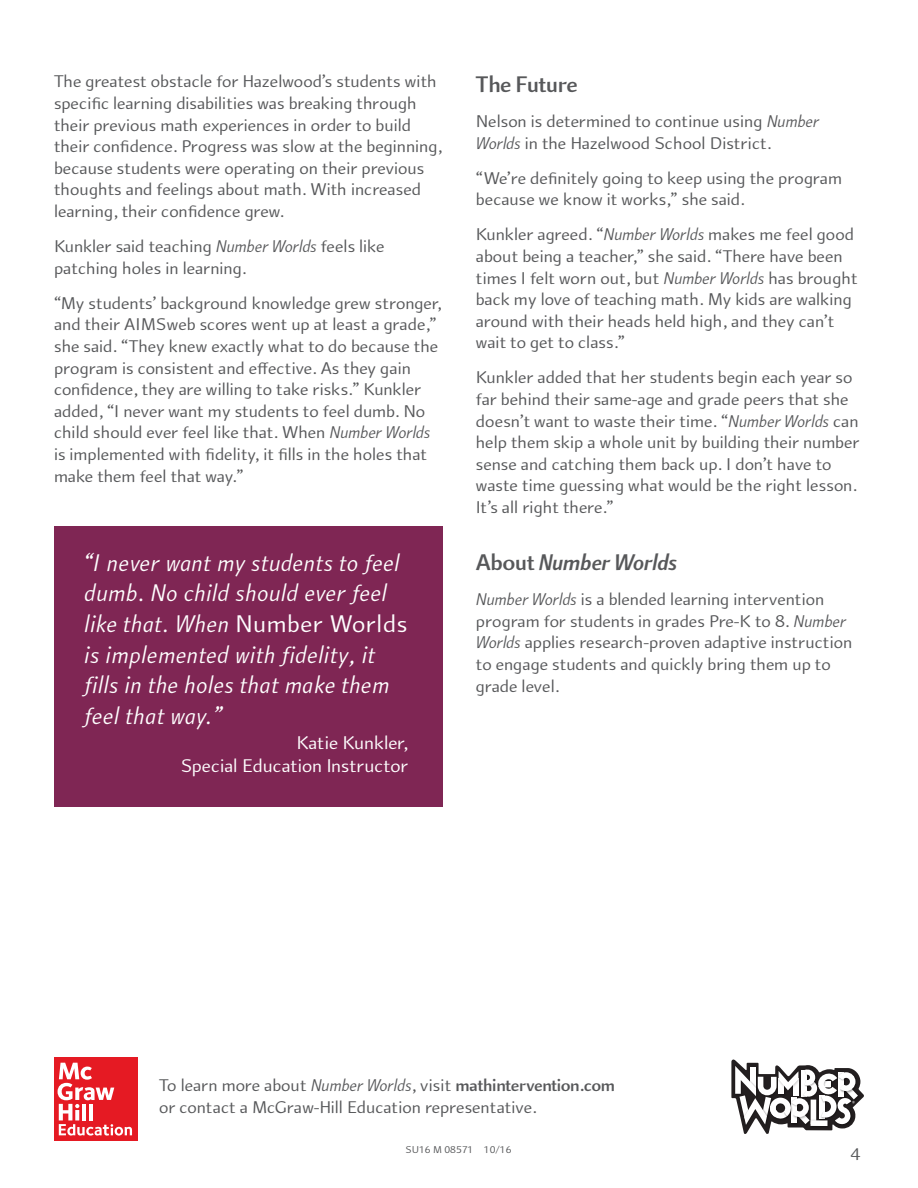
<style>
.page{position:relative;width:918px;height:1188px;background:#fff}
.page>*{position:absolute;margin:0;border:0;box-sizing:border-box;transform-origin:0 0}
.t1{font:italic 25.5px/30.6px "Arum Sans";letter-spacing:.015em;color:#fff}
.t2{font:italic 700 24px "Arum Sans";letter-spacing:-.005em;color:#57585a}
.t3{font:700 24px "Arum Sans";letter-spacing:-.01em;color:#57585a}
.t4{font:19.5px/23.4px "Arum Sans";color:#fff;text-align:right}
.t5{font:18px/21.6px "Arum Sans";color:#57585a}
.t6{font:10.5px "Arum Sans";color:#57585a}
.s1{font-style:italic}
.s2{font-style:normal}
.s3{font-weight:700}
</style>
<div class="page">
<svg style="left:731px;top:1059px;width:133px;height:75px"></svg>
<div style="left:54px;top:1057px;width:83px;height:83px;background:#e51a23"></div>
<svg style="left:57px;top:1063px;width:75px;height:73px"></svg>
<div style="left:54px;top:526px;width:388px;height:280px;background:#7f2654"></div>
<p class="t5" style="left:54px;top:71px;width:390px">The greatest obstacle for Hazelwood’s students with specific learning disabilities was breaking through their previous math experiences in order to build their confidence. Progress was slow at the beginning, because students were operating on their previous thoughts and feelings about math. With increased learning, their confidence grew.</p>
<p class="t5" style="left:54px;top:236px;width:332px">Kunkler said teaching <span class="s1">Number Worlds</span> feels like patching holes in learning.</p>
<p class="t5" style="left:54px;top:292px;width:389px">“My students’ background knowledge grew stronger, and their AIMSweb scores went up at least a grade,” she said. “They knew exactly what to do because the program is consistent and effective. As they gain confidence, they are willing to take risks.” Kunkler added, “I never want my students to feel dumb. No child should ever feel like that. When <span class="s1">Number Worlds </span>is implemented with fidelity, it fills in the holes that make them feel that way.”</p>
<h1 class="t1" style="left:84px;top:548px;width:325px">“I never want my students to feel dumb. No child should ever feel like that. When <span class="s2">Number Worlds </span>is implemented with fidelity, it fills in the holes that make them feel that way.”</h1>
<p class="t4" style="left:181px;top:731px;width:229px">Katie Kunkler,<br>Special Education Instructor</p>
<h2 class="t3" style="left:476px;top:70px;width:103px">The Future</h2>
<p class="t5" style="left:476px;top:111px;width:345px">Nelson is determined to continue using <span class="s1">Number<br>Worlds</span> in the Hazelwood School District.</p>
<p class="t5" style="left:476px;top:167px;width:368px">“We’re definitely going to keep using the program because we know it works,” she said.</p>
<p class="t5" style="left:476px;top:224px;width:383px">Kunkler agreed. “<span class="s1">Number Worlds</span> makes me feel good about being a teacher,” she said. “There have been times I felt worn out, but <span class="s1">Number Worlds</span> has brought back my love of teaching math. My kids are walking around with their heads held high, and they can’t wait to get to class.”</p>
<p class="t5" style="left:476px;top:367px;width:385px">Kunkler added that her students begin each year so far behind their same-age and grade peers that she doesn’t want to waste their time. “<span class="s1">Number Worlds</span> can help them skip a whole unit by building their number sense and catching them back up. I don’t have to waste time guessing what would be the right lesson.<br>It’s all right there.”</p>
<h2 class="t2" style="left:476px;top:549px;width:202px"><span class="s2">About</span> Number Worlds</h2>
<p class="t5" style="left:476px;top:589px;width:378px"><span class="s1">Number Worlds</span> is a blended learning intervention program for students in grades Pre-K to 8. <span class="s1">Number Worlds</span> applies research-proven adaptive instruction to engage students and quickly bring them up to grade level.</p>
<p class="t5" style="left:159px;top:1075px;width:457px">To learn more about <span class="s1">Number Worlds</span>, visit <span class="s3">mathintervention.com </span>or contact a McGraw-Hill Education representative.</p>
<p class="t6" style="left:406px;top:1144px;width:107px">SU16 M 08571 10/16</p>
<p class="t5" style="left:850px;top:1144px;width:11px">4</p>
</div>
